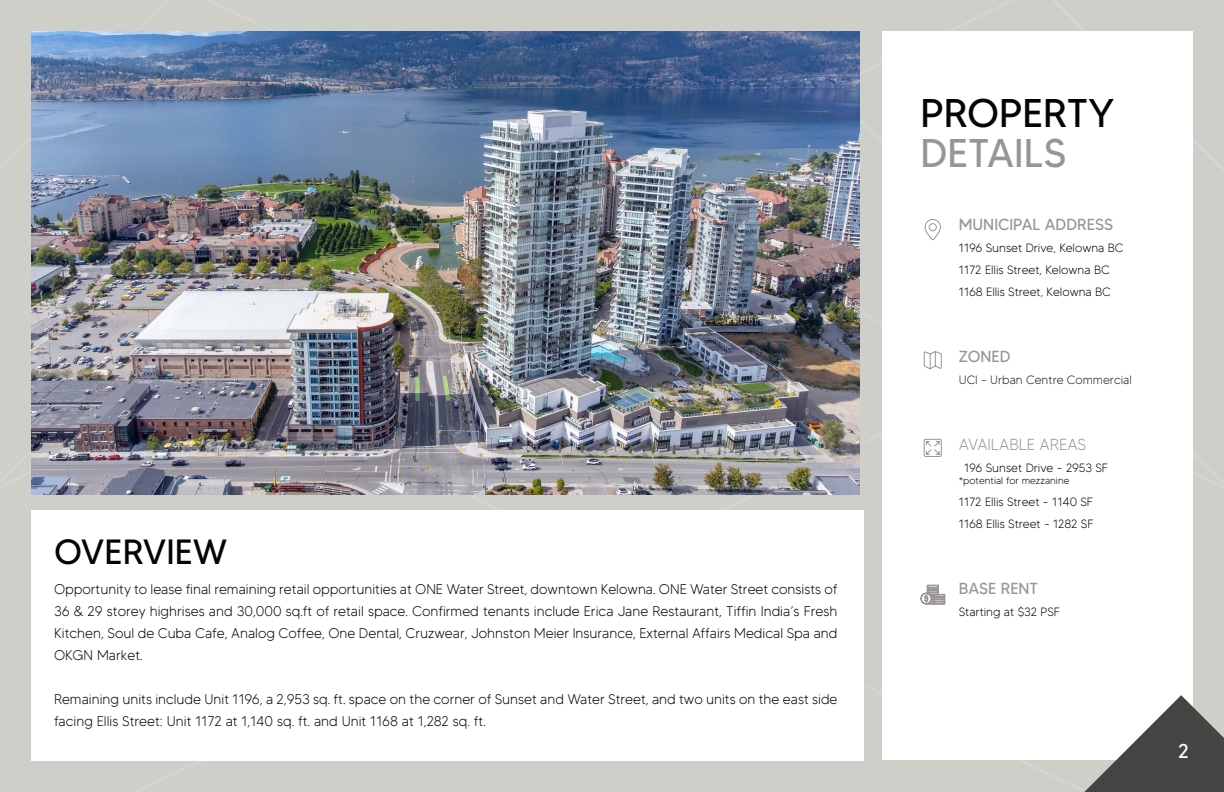
<style>
.page{position:relative;width:1224px;height:792px;background:#fff}
.page>*{position:absolute;margin:0;border:0;box-sizing:border-box;transform-origin:0 0}
.t1{font:40px/40px "MADETOMMY";color:#040503}
.t2{font:35px "MADETOMMY";color:#040503}
.t3{font:20px "MADETOMMY";color:#fff}
.t4{font:16px "MADETOMMY";color:#999596}
.t5{font:300 16px "MADETOMMY";color:#999596}
.t6{font:300 14px/22px "MADETOMMY";color:#040503;text-align:justify}
.t7{font:300 12px "MADETOMMY";color:#040503}
.t8{font:300 12px "MADETOMMY";color:#231f20}
.t9{font:300 10px "MADETOMMY";color:#040503}
.s1{color:#999596}
.s2{color:#fff}
</style>
<div class="page">
<div style="left:0;top:0;width:1224px;height:337px;background:#cfcfca"></div>
<div style="left:0;top:337px;width:1074px;height:455px;background:#cfcfca"></div>
<div style="left:828px;top:87px;width:396px;height:526px;background:#cfcfca"></div>
<div style="left:882px;top:32px;width:310px;height:728px;background:#fff"></div>
<div style="left:32px;top:510px;width:832px;height:250px;background:#fff"></div>
<img style="left:32px;top:32px;width:827px;height:462px">
<svg style="left:924px;top:219px;width:17px;height:22px"></svg>
<svg style="left:923px;top:351px;width:19px;height:19px"></svg>
<svg style="left:923px;top:439px;width:19px;height:18px"></svg>
<svg style="left:920px;top:585px;width:25px;height:20px"></svg>
<svg style="left:1074px;top:695px;width:150px;height:97px"></svg>
<p class="t2" style="left:54px;top:531px;width:175px">OVERVIEW</p>
<p class="t6" style="left:54px;top:578px;width:785px">Opportunity to lease final remaining retail opportunities at ONE Water Street, downtown Kelowna. ONE Water Street consists of 36 &amp; 29 storey highrises and 30,000 sq.ft of retail space. Confirmed tenants include Erica Jane Restaurant, Tiffin India’s Fresh Kitchen, Soul de Cuba Cafe, Analog Coffee, One Dental, Cruzwear, Johnston Meier Insurance, External Affairs Medical Spa and OKGN Market.</p>
<p class="t6" style="left:54px;top:688px;width:785px">Remaining units include Unit 1196, a 2,953 sq. ft. space on the corner of Sunset and Water Street, and two units on the east side facing Ellis Street: Unit 1172 at 1,140 sq. ft. and Unit 1168 at 1,282 sq. ft.</p>
<p class="t1" style="left:920px;top:93px;width:196px">PROPERTY<br><span class="s1">DETAILS</span></p>
<p class="t4" style="left:959px;top:214px;width:156px">MUNICIPAL ADDRESS</p>
<p class="t7" style="left:959px;top:240px;width:166px">1196 Sunset Drive, Kelowna BC</p>
<p class="t7" style="left:959px;top:262px;width:152px">1172 Ellis Street, Kelowna BC</p>
<p class="t7" style="left:959px;top:284px;width:154px">1168 Ellis Street, Kelowna BC</p>
<p class="t4" style="left:959px;top:346px;width:53px">ZONED</p>
<p class="t8" style="left:959px;top:372px;width:174px">UCI - Urban Centre Commercial</p>
<p class="t5" style="left:959px;top:434px;width:129px">AVAILABLE AREAS</p>
<p class="t7" style="left:959px;top:460px;width:151px"><span class="s2">1</span>196 Sunset Drive - 2953 SF</p>
<p class="t9" style="left:959px;top:474px;width:112px">*potential for mezzanine</p>
<p class="t7" style="left:959px;top:494px;width:136px">1172 Ellis Street - 1140 SF</p>
<p class="t7" style="left:959px;top:516px;width:136px">1168 Ellis Street - 1282 SF</p>
<p class="t4" style="left:959px;top:578px;width:81px">BASE RENT</p>
<p class="t7" style="left:959px;top:604px;width:103px">Starting at $32 PSF</p>
<h3 class="t3" style="left:1178px;top:739px;width:12px">2</h3>
</div>
